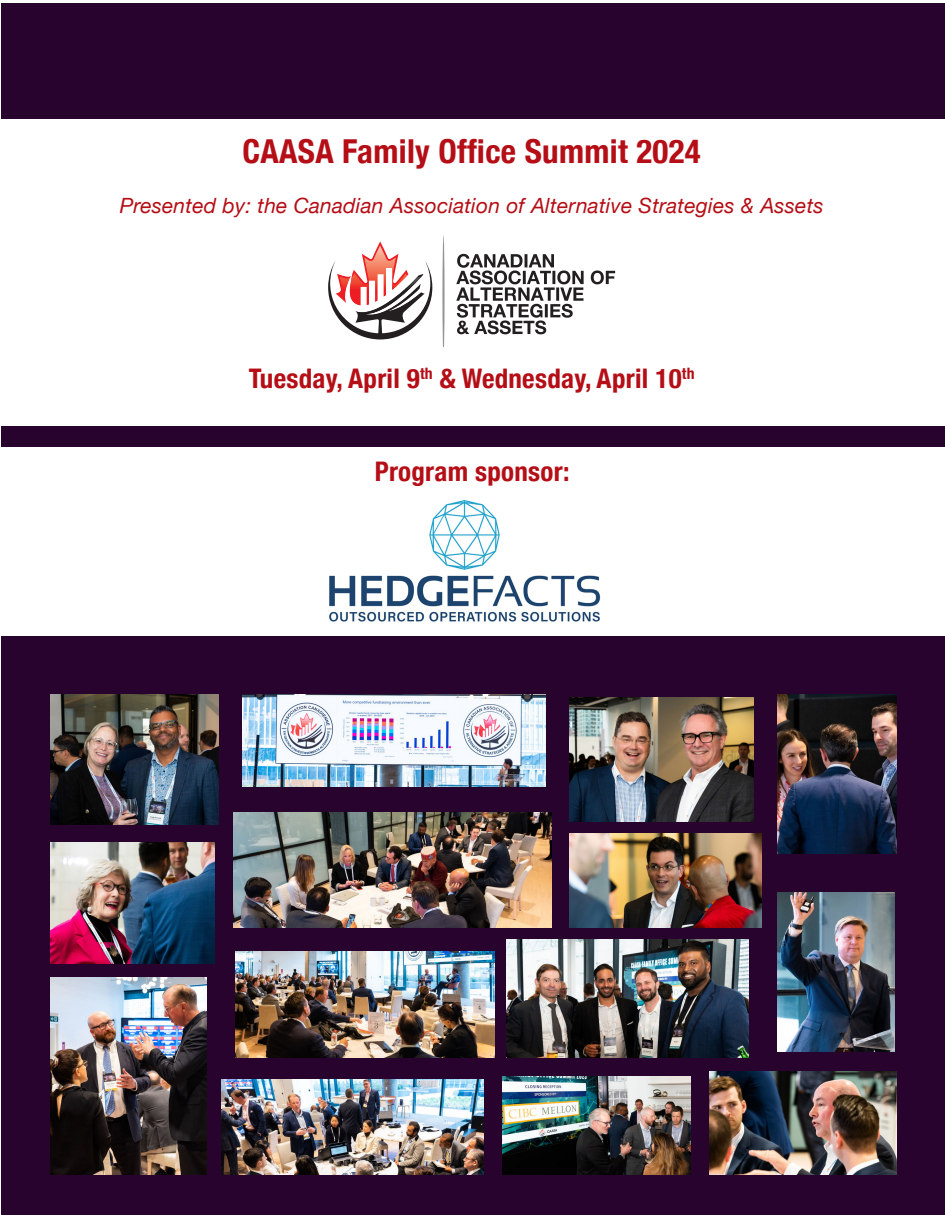
<style>
.page{position:relative;width:945px;height:1215px;background:#fff}
.page>*{position:absolute;margin:0;border:0;box-sizing:border-box;transform-origin:0 0}
.Heading_1{font:700 condensed 33px "Helvetica Neue";letter-spacing:.01em;color:#b50e16}
.Heading_1-2{font:700 condensed 27px "Helvetica Neue";letter-spacing:.01em;color:#b50e16}
.Heading_1-3{font:italic 21px "Helvetica Neue";letter-spacing:.01em;color:#b50e16}
</style>
<div class="page">
<div style="left:1px;top:3px;width:944px;height:1212px;background:#27032e"></div>
<div style="left:0;top:447px;width:945px;height:189px;background:#fff"></div>
<div style="left:0;top:119px;width:945px;height:306px;background:#fff"></div>
<img style="left:51px;top:695px;width:168px;height:129px">
<img style="left:51px;top:842px;width:163px;height:121px">
<img style="left:778px;top:695px;width:118px;height:158px">
<img style="left:570px;top:833px;width:191px;height:94px">
<img style="left:709px;top:1071px;width:187px;height:103px">
<img style="left:507px;top:939px;width:242px;height:119px">
<img style="left:243px;top:695px;width:303px;height:92px">
<img style="left:502px;top:1077px;width:188px;height:97px">
<img style="left:51px;top:977px;width:155px;height:197px">
<img style="left:235px;top:951px;width:259px;height:106px">
<img style="left:234px;top:812px;width:317px;height:115px">
<img style="left:570px;top:697px;width:183px;height:125px">
<img style="left:778px;top:892px;width:116px;height:159px">
<img style="left:221px;top:1079px;width:262px;height:95px">
<svg style="left:328px;top:241px;width:104px;height:98px"></svg>
<img style="left:407px;top:268px;width:13px;height:9px">
<img style="left:340px;top:245px;width:67px;height:44px">
<img style="left:405px;top:277px;width:16px;height:12px">
<svg style="left:442px;top:236px;width:3px;height:111px"></svg>
<svg style="left:456px;top:254px;width:159px;height:80px"></svg>
<img style="left:329px;top:500px;width:272px;height:122px">
<p class="Heading_1" style="left:243px;top:124px;width:460px">CAASA Family Office Summit 2024</p>
<p class="Heading_1-3" style="left:120px;top:191px;width:705px">Presented by: the Canadian Association of Alternative Strategies &amp; Assets</p>
<p class="Heading_1-2" style="left:249px;top:356px;width:447px">Tuesday, April 9<sup>th</sup> &amp; Wednesday, April 10<sup>th</sup></p>
<p class="Heading_1-2" style="left:375px;top:449px;width:196px">Program sponsor:</p>
</div>
